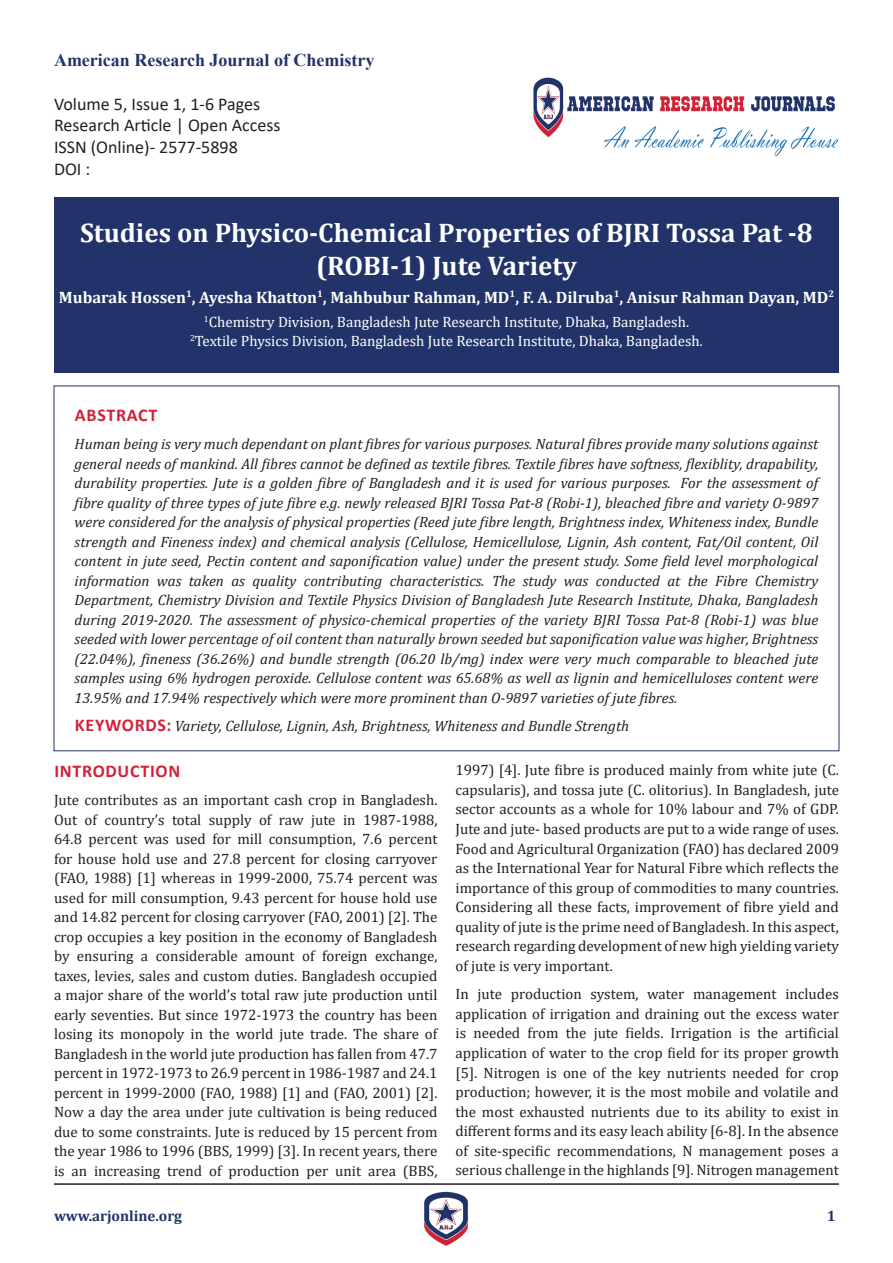
<style>
.page{position:relative;width:893px;height:1263px;background:#fff}
.page>*{position:absolute;margin:0;border:0;box-sizing:border-box;transform-origin:0 0}
.t1{font:700 27px/33px "Cambria";color:#fff;text-align:center}
.t2{font:18px "Calibri";color:#231f20}
.t3{font:700 18px "Times New Roman";color:#213368}
.t4{font:700 18px "Calibri";letter-spacing:.04em;color:#d12238}
.t5{font:700 16.5px "Cambria";color:#fff}
.t6{font:15px/19.5px "Cambria";color:#231f20;text-align:justify}
.t7{font:italic 15px/19.5px "Cambria";color:#231f20;text-align:justify}
.t8{font:15px "Cambria";color:#fff}
.t9{font:700 15px "Cambria";color:#213368}
.s1{font-family:"Calibri";font-weight:700;font-style:normal;font-size:18px;color:#d12238}
</style>
<div class="page">
<img style="left:424px;top:1191px;width:45px;height:55px">
<hr style="left:54px;top:1183px;width:785px;height:2px;background:#231f20">
<img style="left:533px;top:77px;width:306px;height:80px">
<div style="left:54px;top:197px;width:785px;height:176px;background:#213368"></div>
<p class="t3" style="left:54px;top:47px;width:322px">American Research Journal of Chemistry</p>
<p class="t2" style="left:54px;top:91px;width:208px">Volume 5, Issue 1, 1-6 Pages</p>
<p class="t2" style="left:54px;top:113px;width:228px">Research Article | Open Access</p>
<p class="t2" style="left:54px;top:134px;width:185px">ISSN (Online)- 2577-5898</p>
<p class="t2" style="left:54px;top:156px;width:38px">DOI :</p>
<p class="t1" style="left:80px;top:215px;width:734px">Studies on Physico-Chemical Properties of BJRI Tossa Pat -8 (ROBI-1) Jute Variety</p>
<p class="t5" style="left:59px;top:286px;width:777px">Mubarak Hossen<sup>1</sup>, Ayesha Khatton<sup>1</sup>, Mahbubur Rahman, MD<sup>1</sup>, F. A. Dilruba<sup>1</sup>, Anisur Rahman Dayan, MD<sup>2</sup></p>
<p class="t8" style="left:204px;top:313px;width:487px"><sup>1</sup>Chemistry Division, Bangladesh Jute Research Institute, Dhaka, Bangladesh.</p>
<p class="t8" style="left:190px;top:332px;width:514px"><sup>2</sup>Textile Physics Division, Bangladesh Jute Research Institute, Dhaka, Bangladesh.</p>
<p class="t4" style="left:75px;top:402px;width:84px">ABSTRACT</p>
<p class="t7" style="left:75px;top:434px;width:745px">Human being is very much dependant on plant fibres for various purposes. Natural fibres provide many solutions against general needs of mankind. All fibres cannot be defined as textile fibres. Textile fibres have softness, flexiblity, drapability, durability properties. Jute is a golden fibre of Bangladesh and it is used for various purposes. For the assessment of fibre quality of three types of jute fibre e.g. newly released BJRI Tossa Pat-8 (Robi-1), bleached fibre and variety O-9897 were considered for the analysis of physical properties (Reed jute fibre length, Brightness index, Whiteness index, Bundle strength and Fineness index) and chemical analysis (Cellulose, Hemicellulose, Lignin, Ash content, Fat/Oil content, Oil content in jute seed, Pectin content and saponification value) under the present study. Some field level morphological information was taken as quality contributing characteristics. The study was conducted at the Fibre Chemistry Department, Chemistry Division and Textile Physics Division of Bangladesh Jute Research Institute, Dhaka, Bangladesh during 2019-2020. The assessment of physico-chemical properties of the variety BJRI Tossa Pat-8 (Robi-1) was blue seeded with lower percentage of oil content than naturally brown seeded but saponification value was higher, Brightness (22.04%), fineness (36.26%) and bundle strength (06.20 lb/mg) index were very much comparable to bleached jute samples using 6% hydrogen peroxide. Cellulose content was 65.68% as well as lignin and hemicelluloses content were 13.95% and 17.94% respectively which were more prominent than O-9897 varieties of jute fibres.</p>
<p class="t7" style="left:75px;top:715px;width:556px"><span class="s1">KEYWORDS:</span> Variety, Cellulose, Lignin, Ash, Brightness, Whiteness and Bundle Strength</p>
<p class="t4" style="left:54px;top:758px;width:127px">INTRODUCTION</p>
<p class="t6" style="left:54px;top:790px;width:385px">Jute contributes as an important cash crop in Bangladesh.<br>Out of country’s total supply of raw jute in 1987-1988, 64.8 percent was used for mill consumption, 7.6 percent for house hold use and 27.8 percent for closing carryover (FAO, 1988) [1] whereas in 1999-2000, 75.74 percent was used for mill consumption, 9.43 percent for house hold use and 14.82 percent for closing carryover (FAO, 2001) [2]. The crop occupies a key position in the economy of Bangladesh by ensuring a considerable amount of foreign exchange, taxes, levies, sales and custom duties. Bangladesh occupied a major share of the world’s total raw jute production until early seventies. But since 1972-1973 the country has been losing its monopoly in the world jute trade. The share of Bangladesh in the world jute production has fallen from 47.7 percent in 1972-1973 to 26.9 percent in 1986-1987 and 24.1 percent in 1999-2000 (FAO, 1988) [1] and (FAO, 2001) [2].<br>Now a day the area under jute cultivation is being reduced due to some constraints. Jute is reduced by 15 percent from the year 1986 to 1996 (BBS, 1999) [3]. In recent years, there is an increasing trend of production per unit area (BBS,</p>
<p class="t6" style="left:455px;top:760px;width:385px">1997) [4]. Jute fibre is produced mainly from white jute (C. capsularis), and tossa jute (C. olitorius). In Bangladesh, jute sector accounts as a whole for 10% labour and 7% of GDP.<br>Jute and jute‐ based products are put to a wide range of uses.<br>Food and Agricultural Organization (FAO) has declared 2009 as the International Year for Natural Fibre which reflects the importance of this group of commodities to many countries.<br>Considering all these facts, improvement of fibre yield and quality of jute is the prime need of Bangladesh. In this aspect, research regarding development of new high yielding variety of jute is very important.</p>
<p class="t6" style="left:455px;top:984px;width:385px">In jute production system, water management includes application of irrigation and draining out the excess water is needed from the jute fields. Irrigation is the artificial application of water to the crop field for its proper growth [5]. Nitrogen is one of the key nutrients needed for crop production; however, it is the most mobile and volatile and the most exhausted nutrients due to its ability to exist in different forms and its easy leach ability [6-8]. In the absence of site-specific recommendations, N management poses a serious challenge in the highlands [9]. Nitrogen management</p>
<p class="t9" style="left:54px;top:1205px;width:130px">www.arjonline.org</p>
<p class="t9" style="left:827px;top:1205px;width:10px">1</p>
</div>
